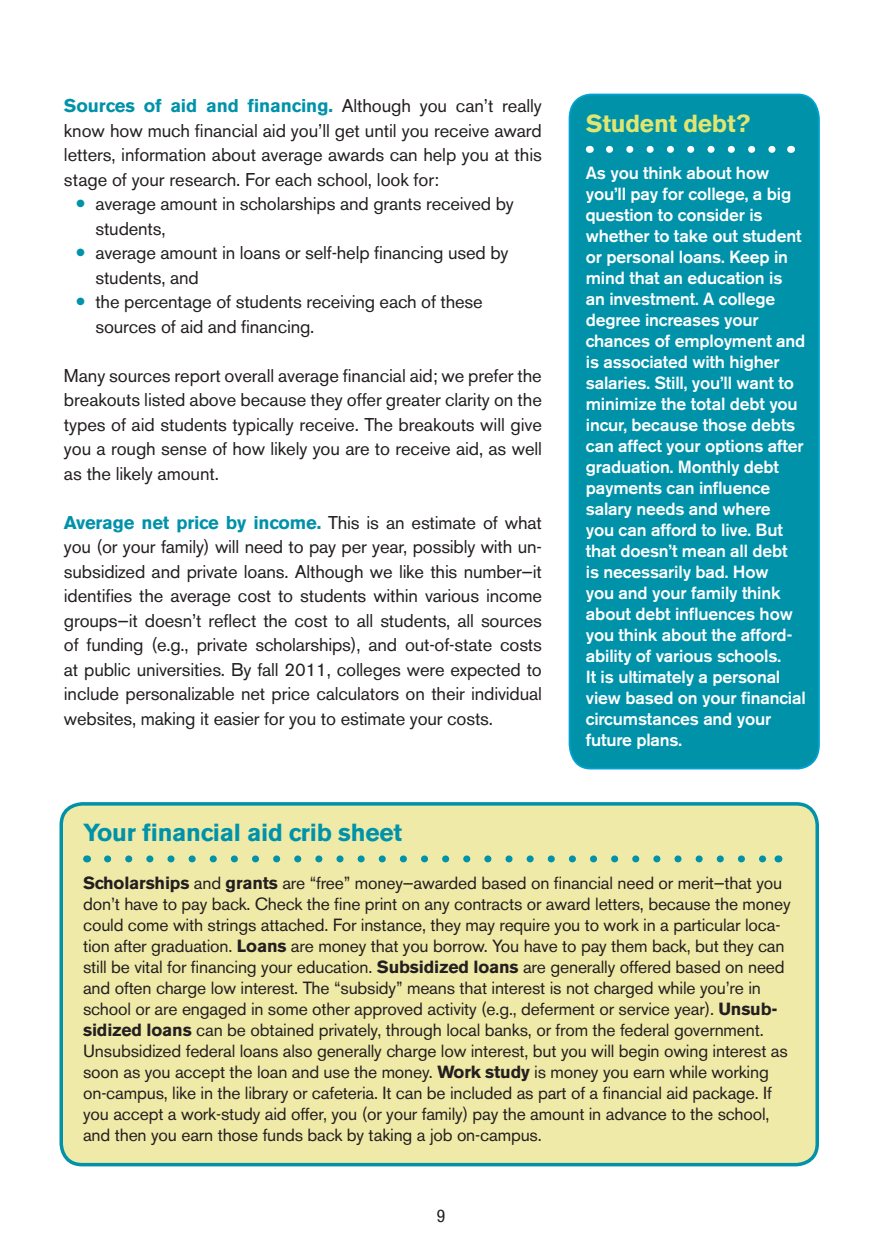
<style>
.page{position:relative;width:882px;height:1260px;background:#fff}
.page>*{position:absolute;margin:0;border:0;box-sizing:border-box;transform-origin:0 0}
.t1{font:700 24.5px "Akzidenz Grotesk BE";letter-spacing:-.01em;color:#0092a9}
.t2{font:700 24.5px "Akzidenz Grotesk BE";letter-spacing:-.01em;color:#e1e670}
.t3{font:18.38px/24.5px "Akzidenz Grotesk BE";letter-spacing:-.01em;color:#231f20;text-align:justify}
.t4{font:700 18.38px "Akzidenz Grotesk BE";letter-spacing:-.005em;color:#0092a9}
.t5{font:17.5px/21px "Akzidenz Grotesk BE";letter-spacing:-.01em;color:#231f20}
.t6{font:500 17.5px/21px "Akzidenz Grotesk BE";letter-spacing:-.01em;color:#fff}
.t7{font:condensed 17.5px "Helvetica Neue";color:#231f20}
.s1{font-weight:400;color:#231f20}
.s2{font-weight:700;color:#0092a9}
.s3{font-weight:700}
</style>
<div class="page">
<div style="left:61px;top:804px;width:756px;height:361px;background:#f0eaa8;border-radius:21px"></div>
<div style="left:60px;top:802px;width:759px;height:364px;border:4px solid #0092a9;border-radius:21px"></div>
<svg style="left:108px;top:855px;width:658px;height:7px"></svg>
<div style="left:568px;top:93px;width:252px;height:677px;background:#0092a9"></div>
<svg style="left:609px;top:146px;width:172px;height:7px"></svg>
<p class="t4" style="left:64px;top:95px;width:479px">Sources of aid and financing. <span class="s1">Although you can’t really</span></p>
<p class="t3" style="left:64px;top:118px;width:479px">know how much financial aid you’ll get until you receive award</p>
<p class="t3" style="left:64px;top:143px;width:479px">letters, information about average awards can help you at this</p>
<p class="t3" style="left:64px;top:167px;width:377px">stage of your research. For each school, look for:</p>
<p class="t3" style="left:95px;top:192px;width:420px">average amount in scholarships and grants received by</p>
<p class="t3" style="left:95px;top:216px;width:72px">students,</p>
<p class="t3" style="left:95px;top:241px;width:415px">average amount in loans or self-help financing used by</p>
<p class="t3" style="left:95px;top:265px;width:105px">students, and</p>
<p class="t3" style="left:95px;top:290px;width:389px">the percentage of students receiving each of these</p>
<p class="t3" style="left:95px;top:314px;width:220px">sources of aid and financing.</p>
<p class="t3" style="left:64px;top:363px;width:480px">Many sources report overall average financial aid; we prefer the breakouts listed above because they offer greater clarity on the types of aid students typically receive. The breakouts will give you a rough sense of how likely you are to receive aid, as well as the likely amount.</p>
<p class="t3" style="left:64px;top:510px;width:479px"><span class="s2">Average net price by income.</span> This is an estimate of what you (or your family) will need to pay per year, possibly with un&shy;subsidized and private loans. Although we like this number—it identifies the average cost to students within various income groups—it doesn’t reflect the cost to all students, all sources of funding (e.g., private scholarships), and out-of-state costs at public universities. By fall 2011, colleges were expected to include personalizable net price calculators on their individual websites, making it easier for you to estimate your costs.</p>
<h1 class="t2" style="left:586px;top:109px;width:166px">Student debt?</h1>
<p class="t6" style="left:586px;top:162px;width:221px">As you think about how you’ll pay for college, a big question to consider is whether to take out student or personal loans. Keep in mind that an education is an investment. A college degree increases your chances of employment and is associated with higher salaries. Still, you’ll want to minimize the total debt you incur, because those debts can affect your options after graduation. Monthly debt payments can influence salary needs and where<br>you can afford to live. But that doesn’t mean all debt<br>is necessarily bad. How<br>you and your family think about debt influences how you think about the afford&shy;ability of various schools.<br>It is ultimately a personal view based on your financial circumstances and your future plans.</p>
<h1 class="t1" style="left:83px;top:819px;width:321px">Your financial aid crib sheet</h1>
<p class="t5" style="left:83px;top:872px;width:709px"><span class="s3">Scholarships</span> and <span class="s3">grants</span> are “free” money—awarded based on financial need or merit—that you don’t have to pay back. Check the fine print on any contracts or award letters, because the money could come with strings attached. For instance, they may require you to work in a particular loca&shy;tion after graduation. <span class="s3">Loans</span> are money that you borrow. You have to pay them back, but they can still be vital for financing your education. <span class="s3">Subsidized loans</span> are generally offered based on need and often charge low interest. The “subsidy” means that interest is not charged while you’re in school or are engaged in some other approved activity (e.g., deferment or service year). <span class="s3">Unsub&shy;sidized loans</span> can be obtained privately, through local banks, or from the federal government.<br>Unsubsidized federal loans also generally charge low interest, but you will begin owing interest as soon as you accept the loan and use the money. <span class="s3">Work study</span> is money you earn while working on-campus, like in the library or cafeteria. It can be included as part of a financial aid package. If you accept a work-study aid offer, you (or your family) pay the amount in advance to the school, and then you earn those funds back by taking a job on-campus.</p>
<p class="t7" style="left:437px;top:1206px;width:10px">9</p>
</div>
